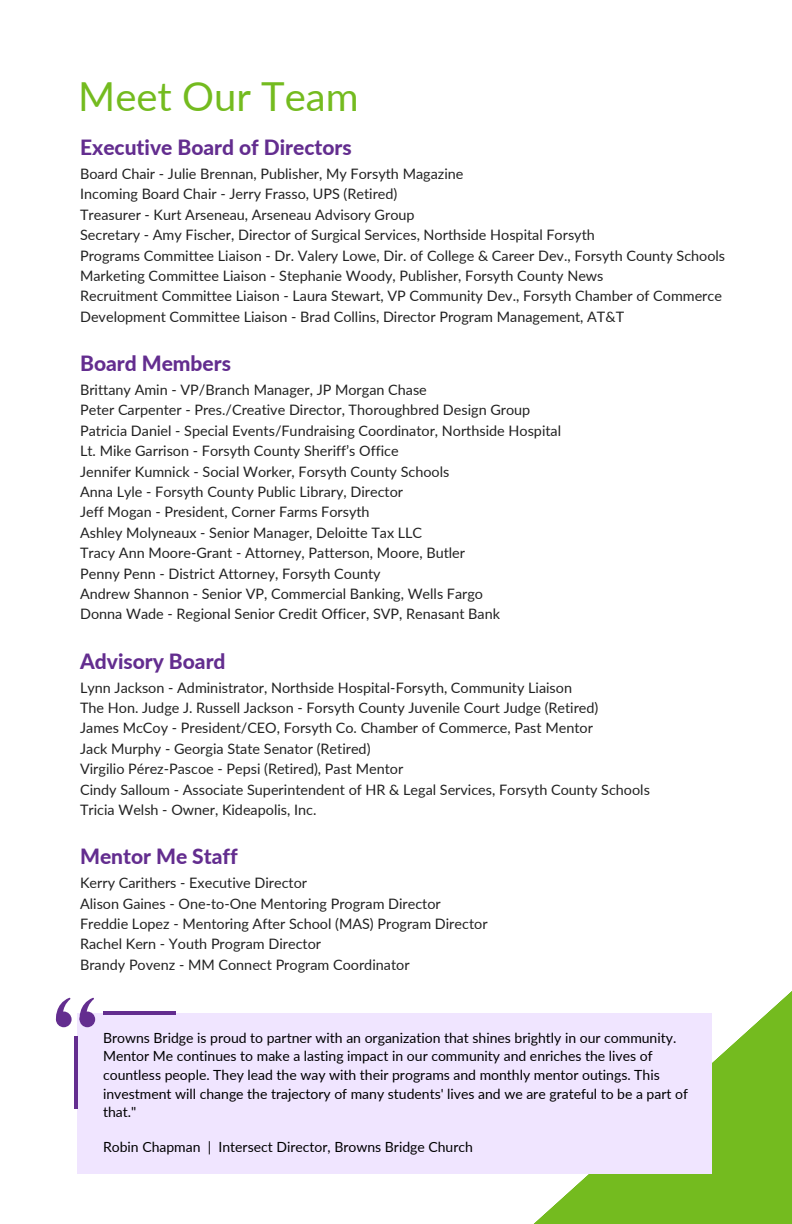
<style>
.page{position:relative;width:792px;height:1224px;background:#fff}
.page>*{position:absolute;margin:0;border:0;box-sizing:border-box;transform-origin:0 0}
.t1{font:40px "Lato";color:#74bb1f}
.t2{font:800 21px "Lato";color:#632d8f}
.t3{font:14.4px "Lato";color:#222}
.t4{font:14px/18.6px "Lato";color:#000}
</style>
<div class="page">
<svg style="left:510px;top:991px;width:282px;height:233px;fill:#74bb1f"></svg>
<div style="left:77px;top:1013px;width:635px;height:160px;background:#f0e5ff"></div>
<div style="left:80px;top:1012px;width:15px;height:15px;background:#632d8f;border-radius:50%"></div>
<svg style="left:79px;top:997px;width:15px;height:28px"></svg>
<svg style="left:56px;top:1012px;width:16px;height:15px"></svg>
<svg style="left:55px;top:997px;width:16px;height:28px"></svg>
<hr style="left:74px;top:1036px;width:3px;height:72px;background:#632d8f">
<hr style="left:103px;top:1011px;width:73px;height:4px;background:#632d8f">
<p class="t1" style="left:78px;top:72px;width:282px">Meet Our Team</p>
<p class="t2" style="left:80px;top:134px;width:273px">Executive Board of Directors</p>
<p class="t3" style="left:80px;top:165px;width:385px">Board Chair - Julie Brennan, Publisher, My Forsyth Magazine</p>
<p class="t3" style="left:80px;top:185px;width:319px">Incoming Board Chair - Jerry Frasso, UPS (Retired)</p>
<p class="t3" style="left:80px;top:206px;width:336px">Treasurer - Kurt Arseneau, Arseneau Advisory Group</p>
<p class="t3" style="left:80px;top:226px;width:516px">Secretary - Amy Fischer, Director of Surgical Services, Northside Hospital Forsyth</p>
<p class="t3" style="left:80px;top:246px;width:647px">Programs Committee Liaison - Dr. Valery Lowe, Dir. of College &amp; Career Dev., Forsyth County Schools</p>
<p class="t3" style="left:80px;top:267px;width:525px">Marketing Committee Liaison - Stephanie Woody, Publisher, Forsyth County News</p>
<p class="t3" style="left:80px;top:287px;width:643px">Recruitment Committee Liaison - Laura Stewart, VP Community Dev., Forsyth Chamber of Commerce</p>
<p class="t3" style="left:80px;top:308px;width:546px">Development Committee Liaison - Brad Collins, Director Program Management, AT&amp;T</p>
<p class="t2" style="left:80px;top:350px;width:153px">Board Members</p>
<p class="t3" style="left:80px;top:381px;width:348px">Brittany Amin - VP/Branch Manager, JP Morgan Chase</p>
<p class="t3" style="left:80px;top:401px;width:452px">Peter Carpenter - Pres./Creative Director, Thoroughbred Design Group</p>
<p class="t3" style="left:80px;top:422px;width:483px">Patricia Daniel - Special Events/Fundraising Coordinator, Northside Hospital</p>
<p class="t3" style="left:80px;top:442px;width:320px">Lt. Mike Garrison - Forsyth County Sheriff’s Office</p>
<p class="t3" style="left:80px;top:462px;width:371px">Jennifer Kumnick - Social Worker, Forsyth County Schools</p>
<p class="t3" style="left:80px;top:483px;width:325px">Anna Lyle - Forsyth County Public Library, Director</p>
<p class="t3" style="left:80px;top:503px;width:291px">Jeff Mogan - President, Corner Farms Forsyth</p>
<p class="t3" style="left:80px;top:524px;width:344px">Ashley Molyneaux - Senior Manager, Deloitte Tax LLC</p>
<p class="t3" style="left:80px;top:544px;width:387px">Tracy Ann Moore-Grant - Attorney, Patterson, Moore, Butler</p>
<p class="t3" style="left:80px;top:564px;width:302px">Penny Penn - District Attorney, Forsyth County</p>
<p class="t3" style="left:80px;top:585px;width:404px">Andrew Shannon - Senior VP, Commercial Banking, Wells Fargo</p>
<p class="t3" style="left:80px;top:605px;width:421px">Donna Wade - Regional Senior Credit Officer, SVP, Renasant Bank</p>
<p class="t2" style="left:80px;top:648px;width:147px">Advisory Board</p>
<p class="t3" style="left:80px;top:678px;width:493px">Lynn Jackson - Administrator, Northside Hospital-Forsyth, Community Liaison</p>
<p class="t3" style="left:80px;top:699px;width:520px">The Hon. Judge J. Russell Jackson - Forsyth County Juvenile Court Judge (Retired)</p>
<p class="t3" style="left:80px;top:719px;width:514px">James McCoy - President/CEO, Forsyth Co. Chamber of Commerce, Past Mentor</p>
<p class="t3" style="left:80px;top:740px;width:292px">Jack Murphy - Georgia State Senator (Retired)</p>
<p class="t3" style="left:80px;top:760px;width:325px">Virgilio Pérez-Pascoe - Pepsi (Retired), Past Mentor</p>
<p class="t3" style="left:80px;top:780px;width:571px">Cindy Salloum - Associate Superintendent of HR &amp; Legal Services, Forsyth County Schools</p>
<p class="t3" style="left:80px;top:801px;width:238px">Tricia Welsh - Owner, Kideapolis, Inc.</p>
<p class="t2" style="left:80px;top:844px;width:159px">Mentor Me Staff</p>
<p class="t3" style="left:80px;top:874px;width:229px">Kerry Carithers - Executive Director</p>
<p class="t3" style="left:80px;top:894px;width:362px">Alison Gaines - One-to-One Mentoring Program Director</p>
<p class="t3" style="left:80px;top:915px;width:409px">Freddie Lopez - Mentoring After School (MAS) Program Director</p>
<p class="t3" style="left:80px;top:935px;width:243px">Rachel Kern - Youth Program Director</p>
<p class="t3" style="left:80px;top:956px;width:331px">Brandy Povenz - MM Connect Program Coordinator</p>
<p class="t4" style="left:103px;top:1028px;width:586px">Browns Bridge is proud to partner with an organization that shines brightly in our community.<br>Mentor Me continues to make a lasting impact in our community and enriches the lives of countless people. They lead the way with their programs and monthly mentor outings. This investment will change the trajectory of many students' lives and we are grateful to be a part of that."</p>
<p class="t4" style="left:103px;top:1138px;width:371px">Robin Chapman | Intersect Director, Browns Bridge Church</p>
</div>
